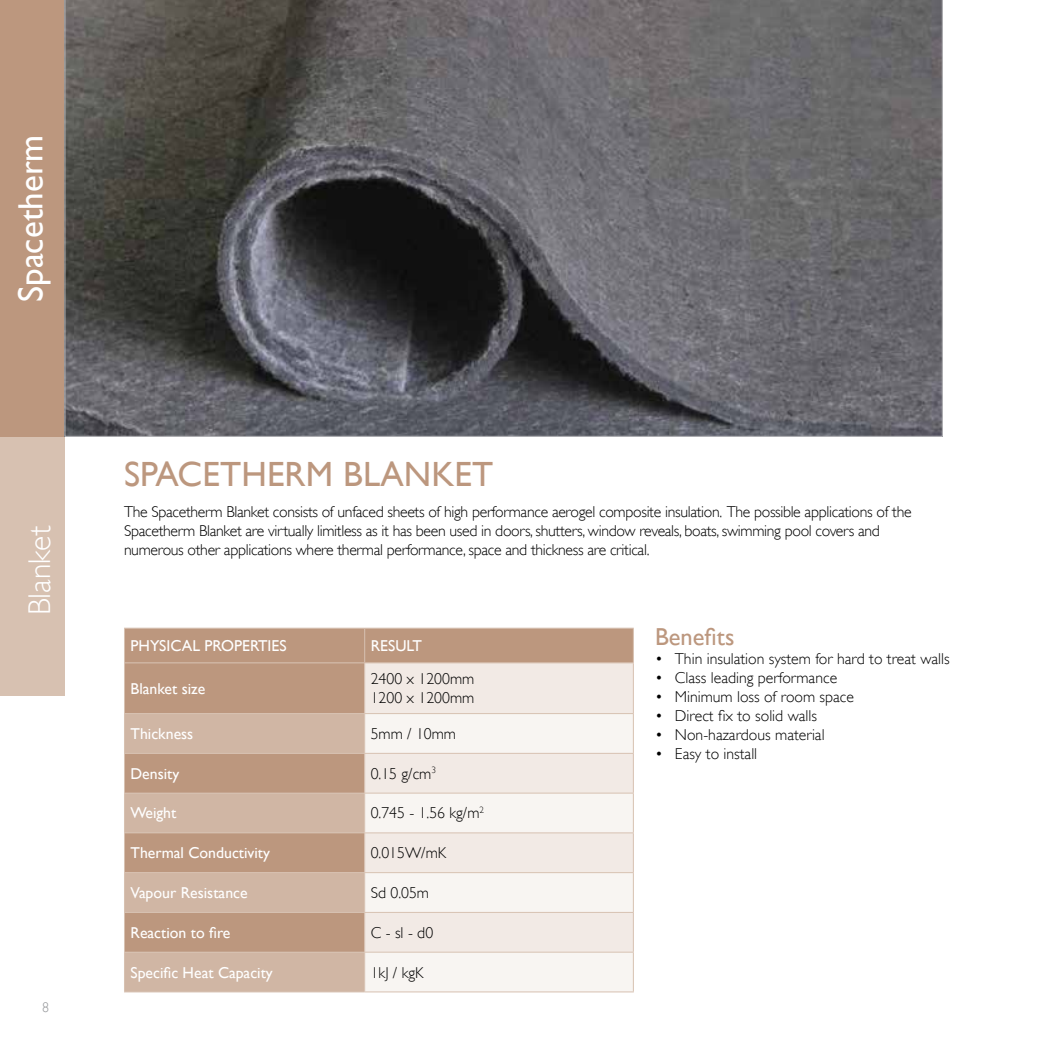
<style>
.page{position:relative;width:1042px;height:1042px;background:#fff}
.page>*{position:absolute;margin:0;border:0;box-sizing:border-box;transform-origin:0 0}
.t1{font:35px "Gill Sans";letter-spacing:.005em;color:#bc977e}
.t2{font:35px "Gill Sans";color:#fff}
.t3{font:300 31.5px "Gill Sans";color:#fff}
.t4{font:24.5px "Gill Sans";color:#bc977e}
.t5{font:300 15.75px/18.9px "Gill Sans";letter-spacing:-.02em;color:#000}
.t6{font:300 15.75px/18.9px "Gill Sans";color:#000}
.t7{font:15.75px "Gill Sans";color:#fff}
.t8{font:300 14px "Gill Sans";color:#939598}
</style>
<div class="page">
<div style="left:0;top:0;width:64px;height:437px;background:#bc977e"></div>
<div style="left:0;top:438px;width:64px;height:258px;background:#d7c1b1"></div>
<div style="left:125px;top:629px;width:508px;height:33px;background:#bc977e"></div>
<div style="left:125px;top:663px;width:239px;height:50px;background:#bc977e"></div>
<div style="left:365px;top:663px;width:268px;height:50px;background:#f2eae5"></div>
<svg style="left:125px;top:714px;width:239px;height:277px;background:#c7a894"></svg>
<svg style="left:365px;top:714px;width:268px;height:277px;fill:#f8f5f2"></svg>
<hr style="left:124px;top:628px;width:241px;height:1px;background:#d7c1b1">
<hr style="left:124px;top:628px;width:1px;height:34px;background:#d7c1b1">
<hr style="left:365px;top:628px;width:269px;height:1px;background:#d7c1b1">
<hr style="left:633px;top:628px;width:1px;height:34px;background:#d7c1b1">
<hr style="left:124px;top:662px;width:241px;height:1px;background:#d7c1b1">
<hr style="left:124px;top:663px;width:1px;height:50px;background:#d7c1b1">
<hr style="left:365px;top:662px;width:269px;height:1px;background:#d7c1b1">
<hr style="left:364px;top:663px;width:1px;height:50px;background:#d7c1b1">
<hr style="left:633px;top:663px;width:1px;height:50px;background:#d7c1b1">
<hr style="left:124px;top:713px;width:241px;height:1px;background:#d7c1b1">
<hr style="left:124px;top:714px;width:1px;height:39px;background:#d7c1b1">
<hr style="left:365px;top:713px;width:269px;height:1px;background:#d7c1b1">
<hr style="left:364px;top:714px;width:1px;height:39px;background:#d7c1b1">
<hr style="left:633px;top:714px;width:1px;height:39px;background:#d7c1b1">
<hr style="left:124px;top:753px;width:241px;height:1px;background:#d7c1b1">
<hr style="left:124px;top:754px;width:1px;height:38px;background:#d7c1b1">
<hr style="left:365px;top:753px;width:269px;height:1px;background:#d7c1b1">
<hr style="left:364px;top:754px;width:1px;height:38px;background:#d7c1b1">
<hr style="left:633px;top:754px;width:1px;height:38px;background:#d7c1b1">
<hr style="left:124px;top:792px;width:241px;height:1px;background:#d7c1b1">
<hr style="left:124px;top:793px;width:1px;height:39px;background:#d7c1b1">
<hr style="left:365px;top:792px;width:269px;height:1px;background:#d7c1b1">
<hr style="left:364px;top:793px;width:1px;height:39px;background:#d7c1b1">
<hr style="left:633px;top:793px;width:1px;height:39px;background:#d7c1b1">
<hr style="left:124px;top:832px;width:241px;height:1px;background:#d7c1b1">
<hr style="left:124px;top:833px;width:1px;height:39px;background:#d7c1b1">
<hr style="left:365px;top:832px;width:269px;height:1px;background:#d7c1b1">
<hr style="left:364px;top:833px;width:1px;height:39px;background:#d7c1b1">
<hr style="left:633px;top:833px;width:1px;height:39px;background:#d7c1b1">
<hr style="left:124px;top:872px;width:241px;height:1px;background:#d7c1b1">
<hr style="left:124px;top:873px;width:1px;height:39px;background:#d7c1b1">
<hr style="left:365px;top:872px;width:269px;height:1px;background:#d7c1b1">
<hr style="left:364px;top:873px;width:1px;height:39px;background:#d7c1b1">
<hr style="left:633px;top:873px;width:1px;height:39px;background:#d7c1b1">
<hr style="left:124px;top:912px;width:241px;height:1px;background:#d7c1b1">
<hr style="left:124px;top:913px;width:1px;height:38px;background:#d7c1b1">
<hr style="left:365px;top:912px;width:269px;height:1px;background:#d7c1b1">
<hr style="left:364px;top:913px;width:1px;height:38px;background:#d7c1b1">
<hr style="left:633px;top:913px;width:1px;height:38px;background:#d7c1b1">
<hr style="left:124px;top:951px;width:241px;height:1px;background:#d7c1b1">
<hr style="left:124px;top:952px;width:1px;height:39px;background:#d7c1b1">
<hr style="left:365px;top:951px;width:269px;height:1px;background:#d7c1b1">
<hr style="left:364px;top:952px;width:1px;height:39px;background:#d7c1b1">
<hr style="left:633px;top:952px;width:1px;height:39px;background:#d7c1b1">
<hr style="left:124px;top:991px;width:241px;height:1px;background:#d7c1b1">
<hr style="left:365px;top:991px;width:269px;height:1px;background:#d7c1b1">
<hr style="left:364px;top:628px;width:1px;height:34px;background:#d7c1b1">
<svg style="left:64px;top:0;width:879px;height:437px;background:#5b5a5d"></svg>
<h1 class="t2" style="left:10px;top:302px;width:169px;rotate:-90deg">Spacetherm</h1>
<h2 class="t3" style="left:22px;top:615px;width:91px;rotate:-90deg">Blanket</h2>
<p class="t8" style="left:42px;top:999px;width:8px">8</p>
<h1 class="t1" style="left:124px;top:453px;width:371px">SPACETHERM BLANKET</h1>
<p class="t5" style="left:124px;top:502px;width:789px">The Spacetherm Blanket consists of unfaced sheets of high performance aerogel composite insulation. The possible applications of the<br>Spacetherm Blanket are virtually limitless as it has been used in doors, shutters, window reveals, boats, swimming pool covers and numerous other applications where thermal performance, space and thickness are critical.</p>
<p class="t7" style="left:130px;top:636px;width:158px">PHYSICAL PROPERTIES</p>
<p class="t7" style="left:371px;top:636px;width:53px">RESULT</p>
<p class="t7" style="left:130px;top:679px;width:76px">Blanket size</p>
<p class="t6" style="left:371px;top:669px;width:105px">2400 x 1200mm<br>1200 x 1200mm</p>
<p class="t7" style="left:130px;top:724px;width:64px">Thickness</p>
<p class="t5" style="left:371px;top:724px;width:87px">5mm / 10mm</p>
<p class="t7" style="left:130px;top:764px;width:50px">Density</p>
<p class="t5" style="left:371px;top:764px;width:67px">0.15 g/cm<sup>3</sup></p>
<p class="t7" style="left:130px;top:804px;width:47px">Weight</p>
<p class="t5" style="left:371px;top:804px;width:115px">0.745 - 1.56 kg/m<sup>2</sup></p>
<p class="t7" style="left:130px;top:843px;width:141px">Thermal Conductivity</p>
<p class="t5" style="left:371px;top:843px;width:77px">0.015W/mK</p>
<p class="t7" style="left:130px;top:883px;width:119px">Vapour Resistance</p>
<p class="t5" style="left:371px;top:883px;width:60px">Sd 0.05m</p>
<p class="t7" style="left:130px;top:923px;width:101px">Reaction to fire</p>
<p class="t5" style="left:371px;top:923px;width:64px">C - sl - d0</p>
<p class="t7" style="left:130px;top:963px;width:144px">Specific Heat Capacity</p>
<p class="t5" style="left:371px;top:963px;width:54px">1kJ / kgK</p>
<h3 class="t4" style="left:655px;top:623px;width:81px">Benefits</h3>
<p class="t6" style="left:655px;top:649px;width:296px">• Thin insulation system for hard to treat walls</p>
<p class="t6" style="left:655px;top:668px;width:184px">• Class leading performance</p>
<p class="t6" style="left:655px;top:687px;width:200px">• Minimum loss of room space</p>
<p class="t6" style="left:655px;top:706px;width:163px">• Direct fix to solid walls</p>
<p class="t6" style="left:655px;top:725px;width:171px">• Non-hazardous material</p>
<p class="t6" style="left:655px;top:744px;width:104px">• Easy to install</p>
</div>
